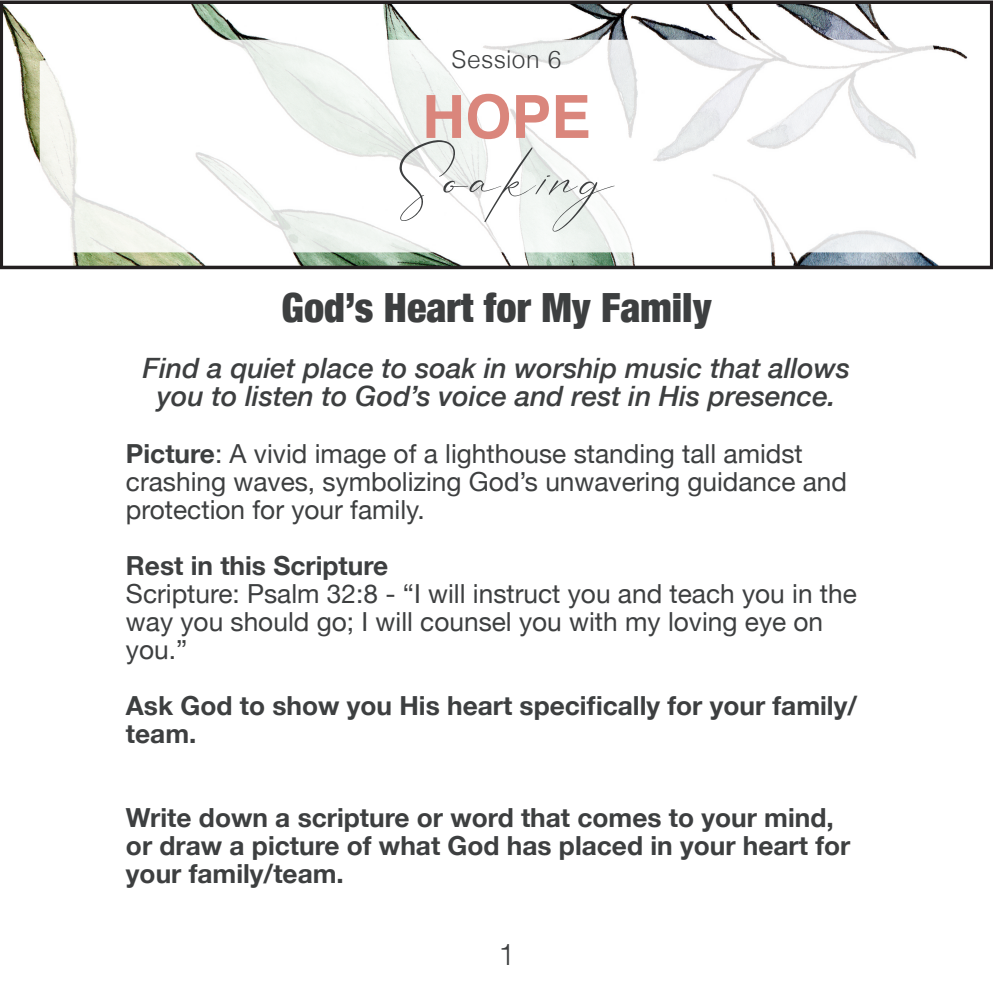
<style>
.page{position:relative;width:993px;height:993px;background:#fff}
.page>*{position:absolute;margin:0;border:0;box-sizing:border-box;transform-origin:0 0}
.t1{font:71.75px "Patricia Signature";letter-spacing:.055em;color:#3d3f40}
.t2{font:700 59.5px "Helvetica";color:#da867c}
.t3{font:900 condensed 40.25px "Helvetica Neue";color:#3d3f40}
.t4{font:300 29.75px "Helvetica";color:#3d3f40}
.t5{font:italic 500 28px/28px "Helvetica Neue";color:#3d3f40;text-align:center}
.t6{font:26.25px/28px "Helvetica Neue";color:#3d3f40}
.t7{font:700 26.25px/28px "Helvetica Neue";color:#3d3f40}
.t8{font:300 24.5px "Helvetica";letter-spacing:.015em;color:#3d3f40}
.s1{font-weight:700}
</style>
<div class="page">
<img style="left:5px;top:5px;width:963px;height:259px">
<div style="left:0;top:0;width:992px;height:269px;border:4px solid #231f20"></div>
<svg style="left:40px;top:40px;width:912px;height:212px"></svg>
<p class="t8" style="left:451px;top:39px;width:111px">Session 6</p>
<p class="t2" style="left:422px;top:81px;width:170px">HOPE</p>
<p class="t1" style="left:399px;top:131px;width:216px">Soaking</p>
<p class="t3" style="left:281px;top:275px;width:431px">God’s Heart for My Family</p>
<p class="t5" style="left:143px;top:352px;width:708px">Find a quiet place to soak in worship music that allows you to listen to God’s voice and rest in His presence.</p>
<p class="t6" style="left:126px;top:440px;width:722px"><span class="s1">Picture</span>: A vivid image of a lighthouse standing tall amidst crashing waves, symbolizing God’s unwavering guidance and protection for your family.</p>
<p class="t7" style="left:126px;top:551px;width:263px">Rest in this Scripture</p>
<p class="t6" style="left:126px;top:580px;width:732px">Scripture: Psalm 32:8 - “I will instruct you and teach you in the way you should go; I will counsel you with my loving eye on you.”</p>
<p class="t7" style="left:126px;top:691px;width:732px">Ask God to show you His heart specifically for your family/ team.</p>
<p class="t7" style="left:126px;top:803px;width:725px">Write down a scripture or word that comes to your mind, or draw a picture of what God has placed in your heart for your family/team.</p>
<p class="t4" style="left:498px;top:929px;width:18px">1</p>
</div>
